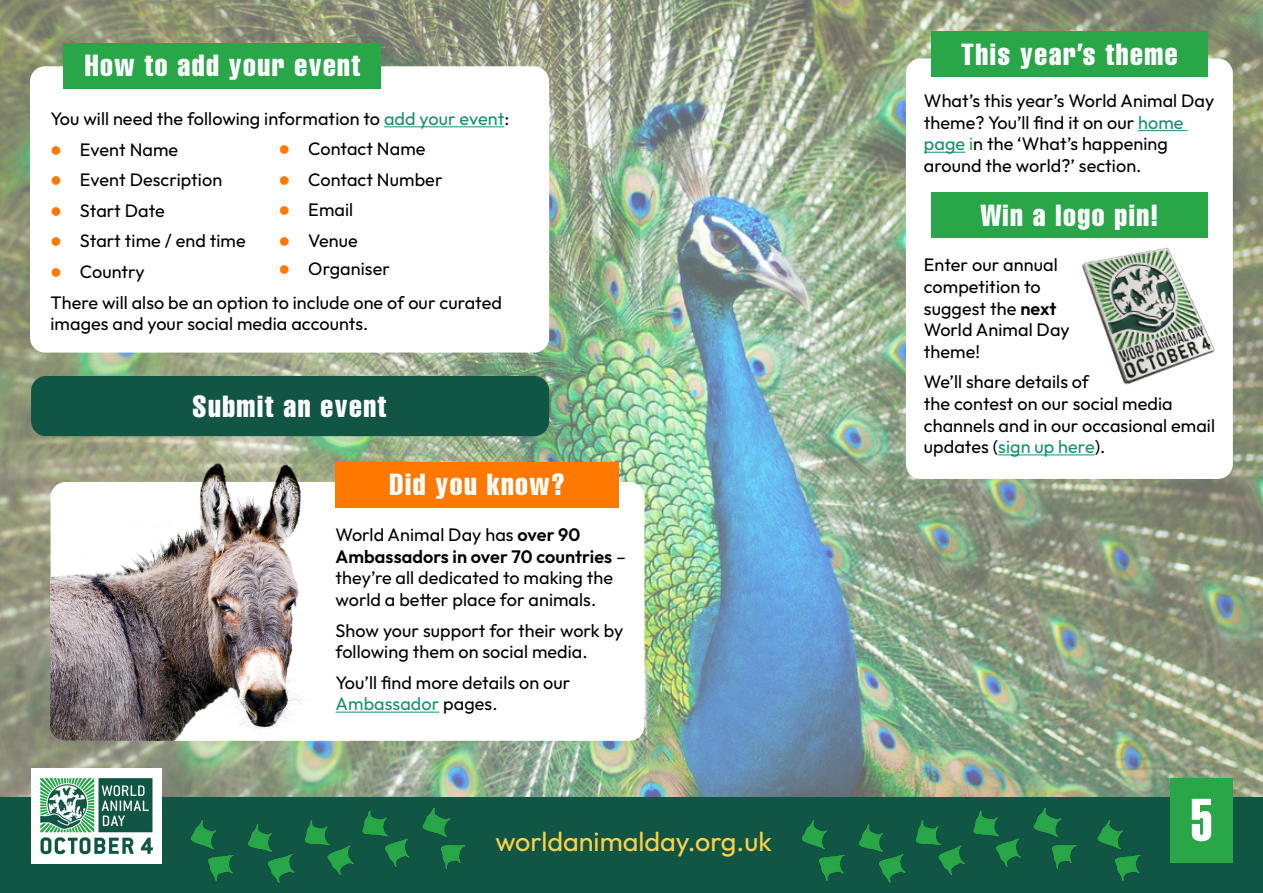
<style>
.page{position:relative;width:1263px;height:893px;background:#fff}
.page>*{position:absolute;margin:0;border:0;box-sizing:border-box;transform-origin:0 0}
.t1{font:58.5px "Helvetica LT Std Extra Comp";color:#fff}
.t2{font:30px "Helvetica LT Std Comp";letter-spacing:.05em;color:#fff}
.t3{font:27px "Outfit";color:#ffd249}
.t4{font:18px/21.6px "Outfit";letter-spacing:.005em;color:#000}
.t5{font:18px "Outfit";letter-spacing:.005em;color:#199069}
.s1{color:#199069}
.s2{color:#ff7900}
.s3{font-weight:600}
.s4{color:#000}
.s5{color:#29a648}
</style>
<div class="page">
<img style="left:0;top:0;width:1263px;height:797px">
<div style="left:0;top:797px;width:1263px;height:96px;background:#154"></div>
<img style="left:31px;top:768px;width:131px;height:95px">
<div style="left:1170px;top:778px;width:63px;height:85px;background:#29a648"></div>
<img style="left:801px;top:808px;width:340px;height:75px">
<img style="left:190px;top:808px;width:276px;height:75px">
<div style="left:906px;top:58px;width:327px;height:421px;background:#fff;border-radius:15px"></div>
<hr style="left:998px;top:454px;width:97px;height:1px;background:#199069">
<hr style="left:1138px;top:130px;width:49px;height:1px;background:#199069">
<hr style="left:924px;top:152px;width:41px;height:1px;background:#199069">
<img style="left:1082px;top:247px;width:133px;height:138px">
<div style="left:931px;top:192px;width:276px;height:45px;background:#29a648"></div>
<div style="left:931px;top:32px;width:276px;height:45px;background:#29a648"></div>
<div style="left:51px;top:482px;width:593px;height:259px;background:#fff;border-radius:15px"></div>
<hr style="left:336px;top:712px;width:103px;height:1px;background:#199069">
<div style="left:336px;top:462px;width:283px;height:45px;background:#ff7900"></div>
<img style="left:50px;top:446px;width:266px;height:295px">
<div style="left:30px;top:66px;width:519px;height:287px;background:#fff;border-radius:15px"></div>
<div style="left:31px;top:376px;width:518px;height:60px;background:#154;border-radius:15px"></div>
<div style="left:63px;top:44px;width:318px;height:45px;background:#29a648"></div>
<hr style="left:384px;top:126px;width:120px;height:1px;background:#199069">
<p class="t2" style="left:85px;top:46px;width:277px">How to add your event</p>
<p class="t4" style="left:51px;top:108px;width:460px">You will need the following information to <span class="s1">add your event</span>:</p>
<p class="t4" style="left:51px;top:139px;width:129px"><span class="s2">●</span> Event Name</p>
<p class="t4" style="left:51px;top:170px;width:173px"><span class="s2">●</span> Event Description</p>
<p class="t4" style="left:51px;top:200px;width:116px"><span class="s2">●</span> Start Date</p>
<p class="t4" style="left:51px;top:231px;width:197px"><span class="s2">●</span> Start time / end time</p>
<p class="t4" style="left:51px;top:261px;width:96px"><span class="s2">●</span> Country</p>
<p class="t4" style="left:51px;top:292px;width:453px">There will also be an option to include one of our curated images and your social media accounts.</p>
<p class="t4" style="left:279px;top:138px;width:148px"><span class="s2">●</span> Contact Name</p>
<p class="t4" style="left:279px;top:169px;width:165px"><span class="s2">●</span> Contact Number</p>
<p class="t4" style="left:279px;top:199px;width:76px"><span class="s2">●</span> Email</p>
<p class="t4" style="left:279px;top:230px;width:80px"><span class="s2">●</span> Venue</p>
<p class="t4" style="left:279px;top:259px;width:112px"><span class="s2">●</span> Organiser</p>
<p class="t2" style="left:193px;top:387px;width:195px">Submit an event</p>
<p class="t2" style="left:390px;top:466px;width:177px">Did you know?</p>
<p class="t4" style="left:336px;top:524px;width:246px">World Animal Day has <span class="s3">over 90</span></p>
<p class="t4" style="left:336px;top:546px;width:292px"><span class="s3">Ambassadors in over 70 countries</span> – they’re all dedicated to making the world a better place for animals.</p>
<p class="t4" style="left:336px;top:620px;width:289px">Show your support for their work by following them on social media.</p>
<p class="t4" style="left:336px;top:672px;width:236px">You’ll find more details on our</p>
<p class="t5" style="left:336px;top:692px;width:164px">Ambassador <span class="s4">pages.</span></p>
<p class="t3" style="left:495px;top:825px;width:278px">worldanimalday.org.uk</p>
<p class="t2" style="left:961px;top:36px;width:218px">This year’s theme</p>
<p class="t4" style="left:924px;top:91px;width:292px">What’s this year’s World Animal Day theme? You’ll find it on our <span class="s1">home page</span> <span class="s5">i</span>n the ‘What’s happening around the world?’ section.</p>
<p class="t2" style="left:980px;top:196px;width:180px">Win a logo pin!</p>
<p class="t4" style="left:924px;top:255px;width:135px">Enter our annual</p>
<p class="t4" style="left:924px;top:276px;width:118px">competition to</p>
<p class="t4" style="left:924px;top:298px;width:134px">suggest the <span class="s3">next</span></p>
<p class="t4" style="left:924px;top:319px;width:147px">World Animal Day</p>
<p class="t4" style="left:924px;top:341px;width:58px">theme!</p>
<p class="t4" style="left:924px;top:372px;width:167px">We’ll share details of</p>
<p class="t4" style="left:924px;top:393px;width:293px">the contest on our social media channels and in our occasional email updates (<span class="s1">sign up here</span>).</p>
<p class="t1" style="left:1191px;top:784px;width:23px">5</p>
</div>
